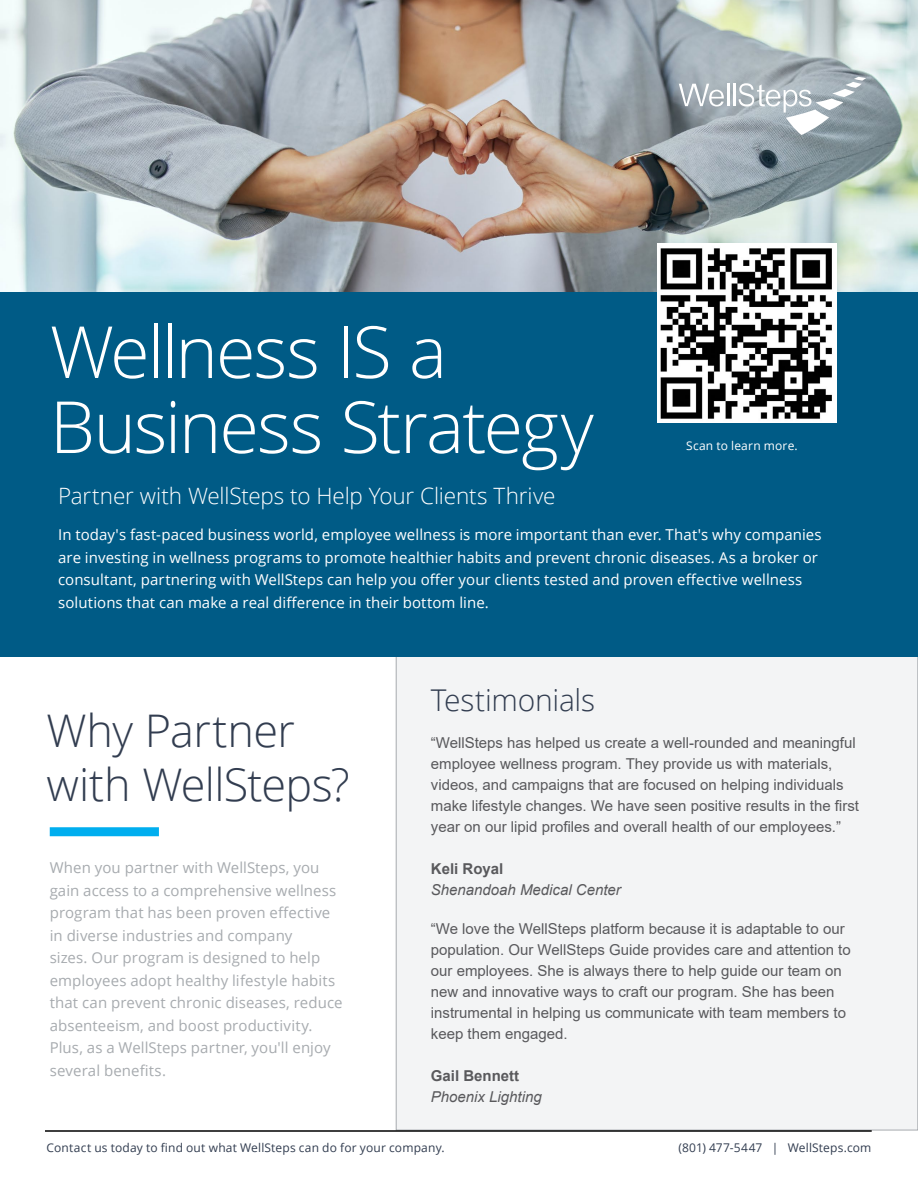
<style>
.page{position:relative;width:918px;height:1188px;background:#fff}
.page>*{position:absolute;margin:0;border:0;box-sizing:border-box;transform-origin:0 0}
.t1{font:300 72px/75px "Open Sans";letter-spacing:-.025em;color:#fff}
.t2{font:300 45px/54px "Open Sans";letter-spacing:-.015em;color:#323d50}
.t3{font:300 30px "Open Sans";letter-spacing:-.01em;color:#323d50}
.t4{font:300 22.5px "Open Sans";letter-spacing:-.005em;color:#fff}
.t5{font:15px/21px "Arial";color:#59595c}
.t6{font:15px/22.5px "Open Sans";letter-spacing:.005em;color:#fff}
.t7{font:15px/22.5px "Open Sans";letter-spacing:.005em;color:#a7abaf}
.t8{font:italic 15px "Arial";color:#59595c}
.t9{font:700 15px "Arial";color:#59595c}
.t10{font:12px "Open Sans";letter-spacing:.015em;color:#323d50}
.t11{font:12px "Open Sans";letter-spacing:.015em;color:#fff}
</style>
<div class="page">
<div style="left:396px;top:405px;width:522px;height:725px;background:#f3f4f5"></div>
<img style="left:0;top:1px;width:917px;height:291px">
<div style="left:0;top:292px;width:918px;height:365px;background:#005b86"></div>
<svg style="left:679px;top:84px;width:45px;height:23px"></svg>
<hr style="left:727px;top:84px;width:3px;height:22px;background:#fff">
<hr style="left:733px;top:84px;width:3px;height:22px;background:#fff">
<svg style="left:739px;top:77px;width:127px;height:58px"></svg>
<hr style="left:45px;top:1130px;width:827px;height:2px;background:#000">
<div style="left:50px;top:827px;width:109px;height:9px;background:#00aeef"></div>
<img style="left:657px;top:243px;width:179px;height:180px">
<h1 class="t1" style="left:50px;top:312px;width:545px">Wellness IS a<br>Business Strategy</h1>
<h3 class="t4" style="left:58px;top:480px;width:499px">Partner with WellSteps to Help Your Clients Thrive</h3>
<p class="t11" style="left:686px;top:437px;width:113px">Scan to learn more.</p>
<p class="t6" style="left:58px;top:523px;width:765px">In today's fast-paced business world, employee wellness is more important than ever. That's why companies are investing in wellness programs to promote healthier habits and prevent chronic diseases. As a broker or consultant, partnering with WellSteps can help you offer your clients tested and proven effective wellness solutions that can make a real difference in their bottom line.</p>
<h2 class="t2" style="left:46px;top:702px;width:305px">Why Partner with WellSteps?</h2>
<p class="t7" style="left:50px;top:856px;width:294px">When you partner with WellSteps, you gain access to a comprehensive wellness program that has been proven effective in diverse industries and company<br>sizes. Our program is designed to help employees adopt healthy lifestyle habits that can prevent chronic diseases, reduce absenteeism, and boost productivity.<br>Plus, as a WellSteps partner, you'll enjoy several benefits.</p>
<h3 class="t3" style="left:431px;top:680px;width:166px">Testimonials</h3>
<p class="t5" style="left:431px;top:732px;width:430px">“WellSteps has helped us create a well-rounded and meaningful employee wellness program. They provide us with materials, videos, and campaigns that are focused on helping individuals make lifestyle changes. We have seen positive results in the first year on our lipid profiles and overall health of our employees.”</p>
<p class="t9" style="left:431px;top:858px;width:74px">Keli Royal</p>
<p class="t8" style="left:431px;top:880px;width:192px">Shenandoah Medical Center</p>
<p class="t5" style="left:431px;top:918px;width:421px">“We love the WellSteps platform because it is adaptable to our population. Our WellSteps Guide provides care and attention to our employees. She is always there to help guide our team on new and innovative ways to craft our program. She has been instrumental in helping us communicate with team members to keep them engaged.</p>
<p class="t9" style="left:431px;top:1065px;width:90px">Gail Bennett</p>
<p class="t8" style="left:431px;top:1087px;width:112px">Phoenix Lighting</p>
<p class="t10" style="left:47px;top:1139px;width:400px">Contact us today to find out what WellSteps can do for your company.</p>
<p class="t10" style="left:679px;top:1139px;width:194px">(801) 477-5447 | WellSteps.com</p>
</div>
